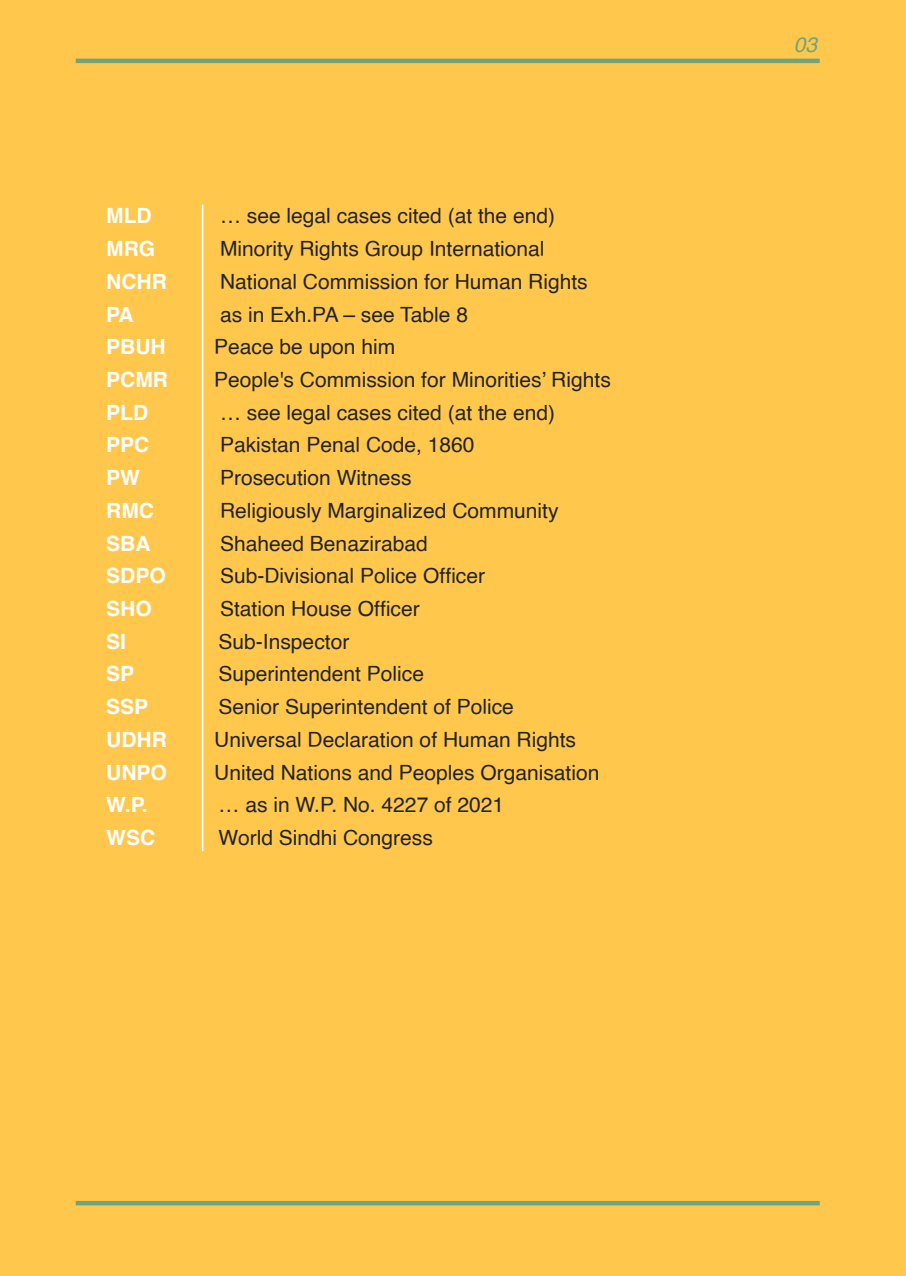
<style>
.page{position:relative;width:906px;height:1276px;background:#fff}
.page>*{position:absolute;margin:0;border:0;box-sizing:border-box;transform-origin:0 0}
.t1{font:21px "Helvetica";color:#232323}
.t2{font:700 21px "Helvetica";color:#fff}
.t3{font:italic 21px "Helvetica";color:#70a47c}
</style>
<div class="page">
<div style="left:0;top:0;width:906px;height:1275px;background:#ffc84d"></div>
<hr style="left:76px;top:59px;width:743px;height:4px;background:#70a47c">
<div style="left:76px;top:1200px;width:743px;height:5px;background:#70a47c"></div>
<hr style="left:202px;top:205px;width:1px;height:646px;background:#fff">
<div style="left:0;top:192px;width:493px;height:37px;background:#ffc84d"></div>
<p class="t2" style="left:106px;top:199px;width:47px">MLD</p>
<p class="t1" style="left:220px;top:200px;width:336px">… see legal cases cited (at the end)</p>
<p class="t2" style="left:106px;top:232px;width:50px">MRG</p>
<p class="t1" style="left:220px;top:233px;width:326px">Minority Rights Group International</p>
<p class="t2" style="left:106px;top:264px;width:62px">NCHR</p>
<p class="t1" style="left:220px;top:265px;width:369px">National Commission for Human Rights</p>
<p class="t2" style="left:106px;top:297px;width:29px">PA</p>
<p class="t1" style="left:220px;top:298px;width:249px">as in Exh.PA – see Table 8</p>
<p class="t2" style="left:106px;top:330px;width:61px">PBUH</p>
<p class="t1" style="left:214px;top:331px;width:182px">Peace be upon him</p>
<p class="t2" style="left:106px;top:363px;width:63px">PCMR</p>
<p class="t1" style="left:214px;top:363px;width:398px">People's Commission for Minorities’ Rights</p>
<p class="t2" style="left:106px;top:395px;width:43px">PLD</p>
<p class="t1" style="left:220px;top:396px;width:336px">… see legal cases cited (at the end)</p>
<p class="t2" style="left:106px;top:428px;width:45px">PPC</p>
<p class="t1" style="left:220px;top:429px;width:256px">Pakistan Penal Code, 1860</p>
<p class="t2" style="left:106px;top:461px;width:35px">PW</p>
<p class="t1" style="left:220px;top:461px;width:193px">Prosecution Witness</p>
<p class="t2" style="left:106px;top:493px;width:49px">RMC</p>
<p class="t1" style="left:220px;top:494px;width:340px">Religiously Marginalized Community</p>
<p class="t2" style="left:106px;top:526px;width:46px">SBA</p>
<p class="t1" style="left:220px;top:527px;width:209px">Shaheed Benazirabad</p>
<p class="t2" style="left:106px;top:559px;width:61px">SDPO</p>
<p class="t1" style="left:220px;top:559px;width:266px">Sub-Divisional Police Officer</p>
<p class="t2" style="left:106px;top:591px;width:47px">SHO</p>
<p class="t1" style="left:220px;top:592px;width:201px">Station House Officer</p>
<p class="t2" style="left:106px;top:624px;width:21px">SI</p>
<p class="t1" style="left:219px;top:625px;width:132px">Sub-Inspector</p>
<p class="t2" style="left:106px;top:657px;width:30px">SP</p>
<p class="t1" style="left:219px;top:658px;width:207px">Superintendent Police</p>
<p class="t2" style="left:106px;top:689px;width:44px">SSP</p>
<p class="t1" style="left:219px;top:690px;width:297px">Senior Superintendent of Police</p>
<p class="t2" style="left:106px;top:722px;width:62px">UDHR</p>
<p class="t1" style="left:214px;top:723px;width:363px">Universal Declaration of Human Rights</p>
<p class="t2" style="left:106px;top:755px;width:62px">UNPO</p>
<p class="t1" style="left:214px;top:756px;width:387px">United Nations and Peoples Organisation</p>
<p class="t2" style="left:106px;top:788px;width:43px">W.P.</p>
<p class="t1" style="left:219px;top:788px;width:287px">… as in W.P. No. 4227 of 2021</p>
<p class="t2" style="left:106px;top:820px;width:50px">WSC</p>
<p class="t1" style="left:219px;top:821px;width:216px">World Sindhi Congress</p>
<p class="t3" style="left:793px;top:28px;width:25px">03</p>
</div>
